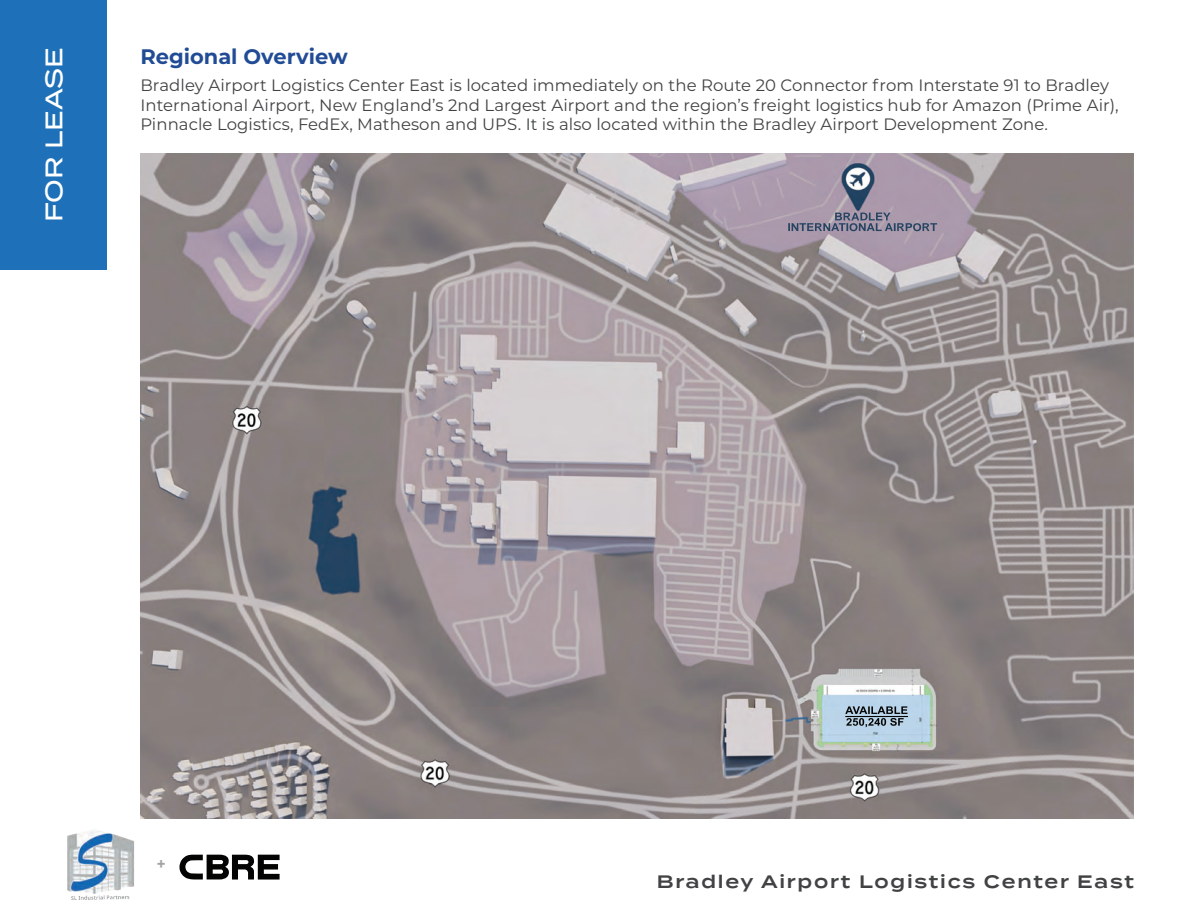
<style>
.page{position:relative;width:1188px;height:918px;background:#fff}
.page>*{position:absolute;margin:0;border:0;box-sizing:border-box;transform-origin:0 0}
.t1{font:500 24px "Termina";letter-spacing:.005em;color:#fff}
.t2{font:700 21px "Montserrat";color:#214c95}
.t3{font:600 18px "Termina";letter-spacing:.1em;color:#414243}
.t4{font:16.5px/19.5px "Montserrat";letter-spacing:.005em;color:#414243}
.t5{font:800 15px "Franklin Gothic";color:#a1a6a5}
</style>
<div class="page">
<div style="left:0;top:0;width:107px;height:270px;background:#1e71b8"></div>
<img style="left:140px;top:153px;width:994px;height:666px">
<img style="left:845px;top:706px;width:63px;height:20px">
<img style="left:67px;top:830px;width:67px;height:70px">
<svg style="left:179px;top:855px;width:101px;height:25px"></svg>
<h1 class="t1" style="left:36px;top:222px;width:176px;rotate:-90deg">FOR LEASE</h1>
<p class="t2" style="left:140px;top:41px;width:209px">Regional Overview</p>
<p class="t4" style="left:140px;top:75px;width:980px">Bradley Airport Logistics Center East is located immediately on the Route 20 Connector from Interstate 91 to Bradley<br>International Airport, New England’s 2nd Largest Airport and the region’s freight logistics hub for Amazon (Prime Air),<br>Pinnacle Logistics, FedEx, Matheson and UPS. It is also located within the Bradley Airport Development Zone.</p>
<p class="t5" style="left:157px;top:855px;width:10px">+</p>
<p class="t3" style="left:657px;top:868px;width:479px">Bradley Airport Logistics Center East</p>
</div>
